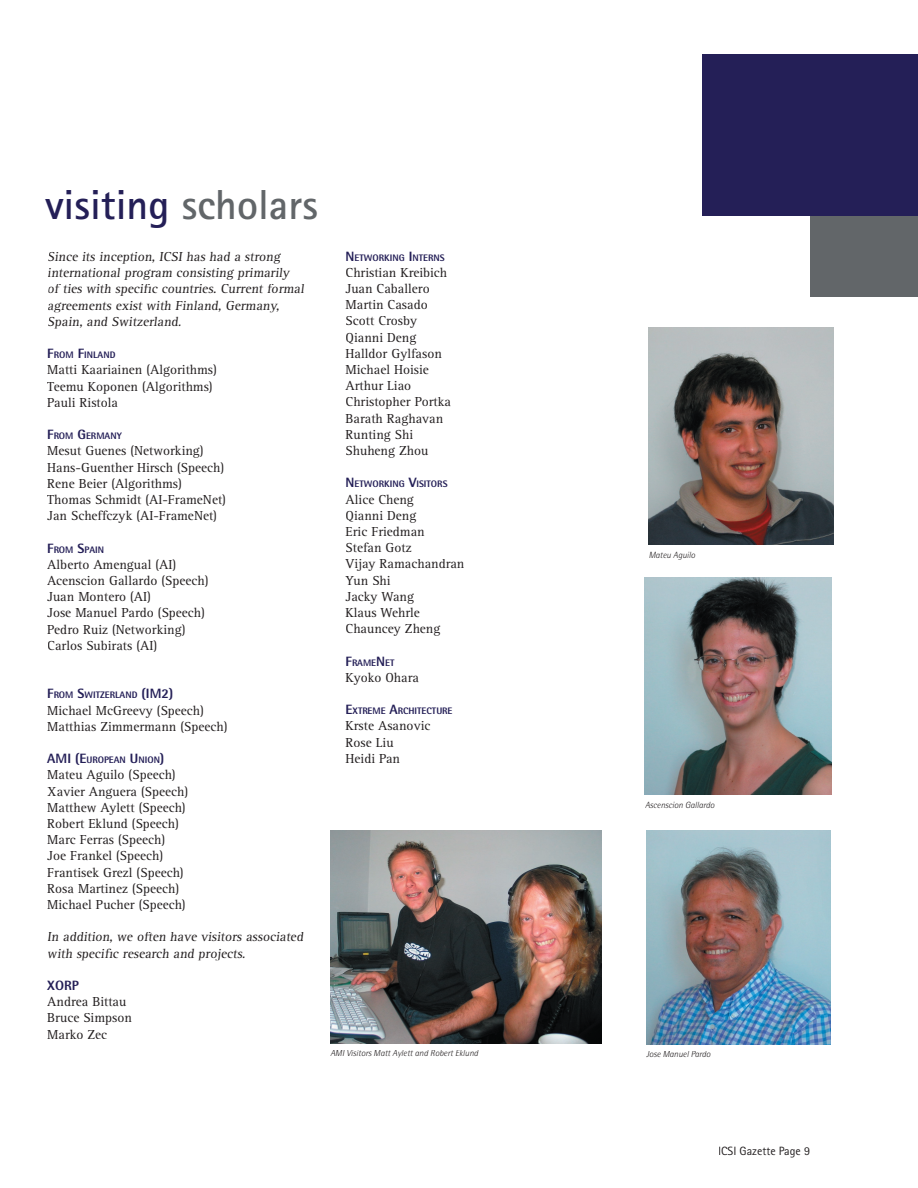
<style>
.page{position:relative;width:918px;height:1188px;background:#fff}
.page>*{position:absolute;margin:0;border:0;box-sizing:border-box;transform-origin:0 0}
.t1{font:700 42px "Rotis Sans Serif";color:#241f57}
.t2{font:13.5px/16.2px "Rotis Serif";color:#231f20}
.t3{font:800 13.5px "Rotis Semi Sans";color:#241f57}
.t4{font:12px "Rotis Sans Serif";color:#231f20}
.t5{font:800 9.45px "Rotis Semi Sans";color:#241f57}
.t6{font:italic 300 9px "Rotis Semi Sans";color:#231f20}
.s1{color:#626669}
.s2{font-size:13.5px}
</style>
<div class="page">
<div style="left:702px;top:54px;width:216px;height:162px;background:#241f57"></div>
<div style="left:810px;top:216px;width:108px;height:81px;background:#626669"></div>
<img style="left:330px;top:830px;width:272px;height:213px">
<img style="left:648px;top:327px;width:185px;height:218px">
<img style="left:645px;top:577px;width:187px;height:218px">
<img style="left:646px;top:830px;width:184px;height:215px">
<h1 class="t1" style="left:45px;top:178px;width:274px">visiting <span class="s1">scholars</span></h1>
<p class="t2" style="left:47px;top:249px;width:260px">Since its inception, ICSI has had a strong international program consisting primarily<br>of ties with specific countries. Current formal agreements exist with Finland, Germany, Spain, and Switzerland.</p>
<p class="t5" style="left:47px;top:349px;width:70px"><span class="s2">F</span>ROM <span class="s2">F</span>INLAND</p>
<p class="t2" style="left:47px;top:362px;width:171px">Matti Kaariainen (Algorithms)<br>Teemu Koponen (Algorithms)<br>Pauli Ristola</p>
<p class="t5" style="left:47px;top:430px;width:76px"><span class="s2">F</span>ROM <span class="s2">G</span>ERMANY</p>
<p class="t2" style="left:47px;top:443px;width:180px">Mesut Guenes (Networking)<br>Hans-Guenther Hirsch (Speech)<br>Rene Beier (Algorithms)<br>Thomas Schmidt (AI-FrameNet)<br>Jan Scheffczyk (AI-FrameNet)</p>
<p class="t5" style="left:47px;top:543px;width:58px"><span class="s2">F</span>ROM <span class="s2">S</span>PAIN</p>
<p class="t2" style="left:47px;top:557px;width:163px">Alberto Amengual (AI)<br>Acenscion Gallardo (Speech)<br>Juan Montero (AI)<br>Jose Manuel Pardo (Speech)<br>Pedro Ruiz (Networking)<br>Carlos Subirats (AI)</p>
<p class="t5" style="left:47px;top:689px;width:128px"><span class="s2">F</span>ROM <span class="s2">S</span>WITZERLAND <span class="s2">(IM2)</span></p>
<p class="t2" style="left:47px;top:702px;width:182px">Michael McGreevy (Speech)<br>Matthias Zimmermann (Speech)</p>
<p class="t5" style="left:47px;top:754px;width:119px"><span class="s2">AMI (E</span>UROPEAN <span class="s2">U</span>NION<span class="s2">)</span></p>
<p class="t2" style="left:47px;top:767px;width:142px">Mateu Aguilo (Speech)<br>Xavier Anguera (Speech)<br>Matthew Aylett (Speech)<br>Robert Eklund (Speech)<br>Marc Ferras (Speech)<br>Joe Frankel (Speech)<br>Frantisek Grezl (Speech)<br>Rosa Martinez (Speech)<br>Michael Pucher (Speech)</p>
<p class="t2" style="left:47px;top:929px;width:260px">In addition, we often have visitors associated with specific research and projects.</p>
<p class="t3" style="left:47px;top:977px;width:33px">XORP</p>
<p class="t2" style="left:47px;top:994px;width:86px">Andrea Bittau<br>Bruce Simpson<br>Marko Zec</p>
<p class="t5" style="left:346px;top:251px;width:101px"><span class="s2">N</span>ETWORKING <span class="s2">I</span>NTERNS</p>
<p class="t2" style="left:346px;top:265px;width:107px">Christian Kreibich<br>Juan Caballero<br>Martin Casado<br>Scott Crosby<br>Qianni Deng<br>Halldor Gylfason<br>Michael Hoisie<br>Arthur Liao<br>Christopher Portka<br>Barath Raghavan<br>Runting Shi<br>Shuheng Zhou</p>
<p class="t5" style="left:346px;top:478px;width:104px"><span class="s2">N</span>ETWORKING <span class="s2">V</span>ISITORS</p>
<p class="t2" style="left:346px;top:491px;width:120px">Alice Cheng<br>Qianni Deng<br>Eric Friedman<br>Stefan Gotz<br>Vijay Ramachandran<br>Yun Shi<br>Jacky Wang<br>Klaus Wehrle<br>Chauncey Zheng</p>
<p class="t5" style="left:346px;top:656px;width:50px"><span class="s2">F</span>RAME<span class="s2">N</span>ET</p>
<p class="t2" style="left:346px;top:670px;width:75px">Kyoko Ohara</p>
<p class="t5" style="left:346px;top:705px;width:108px"><span class="s2">E</span>XTREME <span class="s2">A</span>RCHITECTURE</p>
<p class="t2" style="left:346px;top:718px;width:86px">Krste Asanovic<br>Rose Liu<br>Heidi Pan</p>
<p class="t6" style="left:649px;top:549px;width:48px">Mateu Aguilo</p>
<p class="t6" style="left:645px;top:800px;width:71px">Ascenscion Gallardo</p>
<p class="t6" style="left:330px;top:1048px;width:149px">AMI Visitors Matt Aylett and Robert Eklund</p>
<p class="t6" style="left:646px;top:1049px;width:66px">Jose Manuel Pardo</p>
<p class="t4" style="left:718px;top:1144px;width:93px">ICSI Gazette Page 9</p>
</div>
